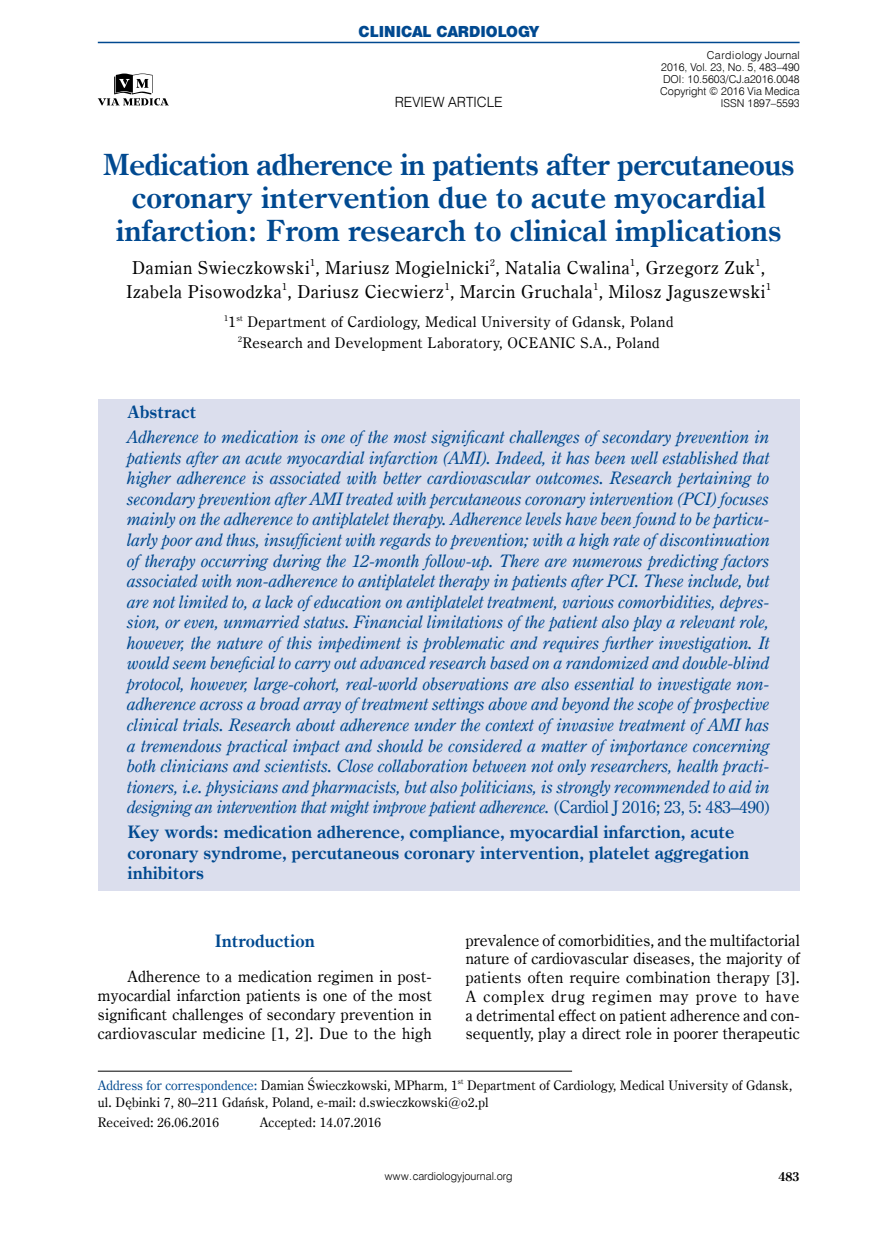
<style>
.page{position:relative;width:872px;height:1234px;background:#fff}
.page>*{position:absolute;margin:0;border:0;box-sizing:border-box;transform-origin:0 0}
._01_-_Tytuł_artykułu{font:700 29.4px/33px "Century Oldst EU";color:#004990;text-align:center}
._02_-_Autorzy{font:17.85px/24px "Century Oldst EU";letter-spacing:.035em;color:#000;text-align:center}
._04_a_-_Streszczenie{font:italic 17.25px/20.5px "Century Oldst EU";letter-spacing:-.02em;color:#004990;text-align:justify}
._04_b_-_Slowa_kluczo{font:700 17.25px/20.5px "Century Oldst EU";color:#004990}
._05_-_Śródtytuł_-_1{font:700 17.25px "Century Oldst EU";color:#004990}
._03_-_streszczenie_t{font:700 17.25px "Century Oldst EU";color:#004990}
._08_-_Tekst{font:15.75px/18.8px "Century Oldst EU";letter-spacing:.015em;color:#000;text-align:justify}
._03_-_Kliniki{font:14.7px/21px "Century Oldst EU";letter-spacing:.035em;color:#000;text-align:center}
.t1{font:14.1px "Swis 721 Blk 2 EU";color:#004990}
.t2{font:14.1px "Swis 721 Lt EU";color:#000}
._16_-_Adres_do_kores{font:13.2px/16.5px "Century Oldst EU";letter-spacing:.015em;color:#000}
._16A_-_Adres_do_kore{font:13.2px "Century Oldst EU";letter-spacing:.015em;color:#000}
.t3{font:700 12.75px "Century Oldst EU";color:#000}
.t4{font:10.95px/12px "Swis 721 Lt EU";color:#000;text-align:right}
.s1{font-style:normal}
.s2{color:#004990}
</style>
<div class="page">
<div style="left:98px;top:399px;width:701px;height:491px;background:#dbdeed"></div>
<hr style="left:98px;top:1070px;width:474px;height:1px;background:#000">
<hr style="left:98px;top:42px;width:701px;height:1px;background:#004990">
<svg style="left:98px;top:74px;width:71px;height:32px"></svg>
<p class="t1" style="left:358px;top:22px;width:182px">CLINICAL CARDIOLOGY</p>
<p class="t4" style="left:661px;top:49px;width:140px">Cardiology Journal<br>2016, Vol. 23, No. 5, 483–490</p>
<p class="t4" style="left:663px;top:73px;width:138px">DOI: 10.5603/CJ.a2016.0048</p>
<p class="t4" style="left:660px;top:85px;width:141px">Copyright © 2016 Via Medica</p>
<p class="t2" style="left:395px;top:93px;width:109px">REVIEW ARTICLE</p>
<p class="t4" style="left:721px;top:97px;width:80px">ISSN 1897–5593</p>
<p class="_01_-_Tytuł_artykułu" style="left:103px;top:149px;width:693px">Medication adherence in patients after percutaneous coronary intervention due to acute myocardial infarction: From research to clinical implications</p>
<p class="_02_-_Autorzy" style="left:126px;top:256px;width:646px">Damian Swieczkowski<sup>1</sup>, Mariusz Mogielnicki<sup>2</sup>, Natalia Cwalina<sup>1</sup>, Grzegorz Zuk<sup>1</sup>,<br>Izabela Pisowodzka<sup>1</sup>, Dariusz Ciecwierz<sup>1</sup>, Marcin Gruchala<sup>1</sup>, Milosz Jaguszewski<sup>1</sup></p>
<p class="_03_-_Kliniki" style="left:224px;top:312px;width:451px"><sup>1</sup>1<sup>st</sup> Department of Cardiology, Medical University of Gdansk, Poland<br><sup>2</sup>Research and Development Laboratory, OCEANIC S.A., Poland</p>
<p class="_03_-_streszczenie_t" style="left:128px;top:401px;width:70px">Abstract</p>
<p class="_04_a_-_Streszczenie" style="left:128px;top:427px;width:644px">Adherence to medication is one of the most significant challenges of secondary prevention in patients after an acute myocardial infarction (AMI). Indeed, it has been well established that higher adherence is associated with better cardiovascular outcomes. Research pertaining to secondary prevention after AMI treated with percutaneous coronary intervention (PCI) focuses mainly on the adherence to antiplatelet therapy. Adherence levels have been found to be particu&shy;larly poor and thus, insufficient with regards to prevention; with a high rate of discontinuation of therapy occurring during the 12-month follow-up. There are numerous predicting factors associated with non-adherence to antiplatelet therapy in patients after PCI. These include, but are not limited to, a lack of education on antiplatelet treatment, various comorbidities, depres&shy;sion, or even, unmarried status. Financial limitations of the patient also play a relevant role, however, the nature of this impediment is problematic and requires further investigation. It would seem beneficial to carry out advanced research based on a randomized and double-blind protocol, however, large-cohort, real-world observations are also essential to investigate non&shy;adherence across a broad array of treatment settings above and beyond the scope of prospective clinical trials. Research about adherence under the context of invasive treatment of AMI has a tremendous practical impact and should be considered a matter of importance concerning both clinicians and scientists. Close collaboration between not only researchers, health practi&shy;tioners, i.e. physicians and pharmacists, but also politicians, is strongly recommended to aid in designing an intervention that might improve patient adherence. <span class="s1">(Cardiol J 2016; 23, 5: 483–490)</span></p>
<p class="_04_b_-_Slowa_kluczo" style="left:128px;top:822px;width:623px">Key words: medication adherence, compliance, myocardial infarction, acute coronary syndrome, percutaneous coronary intervention, platelet aggregation inhibitors</p>
<p class="_05_-_Śródtytuł_-_1" style="left:215px;top:929px;width:102px">Introduction</p>
<p class="_08_-_Tekst" style="left:98px;top:967px;width:335px;text-indent:30px">Adherence to a medication regimen in post&shy;myocardial infarction patients is one of the most significant challenges of secondary prevention in cardiovascular medicine [1, 2]. Due to the high</p>
<p class="_08_-_Tekst" style="left:466px;top:930px;width:335px">prevalence of comorbidities, and the multifactorial nature of cardiovascular diseases, the majority of patients often require combination therapy [3].<br>A complex drug regimen may prove to have a detrimental effect on patient adherence and con&shy;sequently, play a direct role in poorer therapeutic</p>
<p class="_16_-_Adres_do_kores" style="left:98px;top:1077px;width:696px"><span class="s2">Address for correspondence:</span> Damian Świeczkowski, MPharm, 1<sup>st</sup> Department of Cardiology, Medical University of Gdansk, ul. Dębinki 7, 80–211 Gdańsk, Poland, e-mail: d.swieczkowski@o2.pl</p>
<p class="_16A_-_Adres_do_kore" style="left:98px;top:1114px;width:123px">Received: 26.06.2016</p>
<p class="_16A_-_Adres_do_kore" style="left:260px;top:1114px;width:123px">Accepted: 14.07.2016</p>
<p class="t4" style="left:385px;top:1170px;width:129px">www.cardiologyjournal.org</p>
<p class="t3" style="left:778px;top:1167px;width:23px">483</p>
</div>
